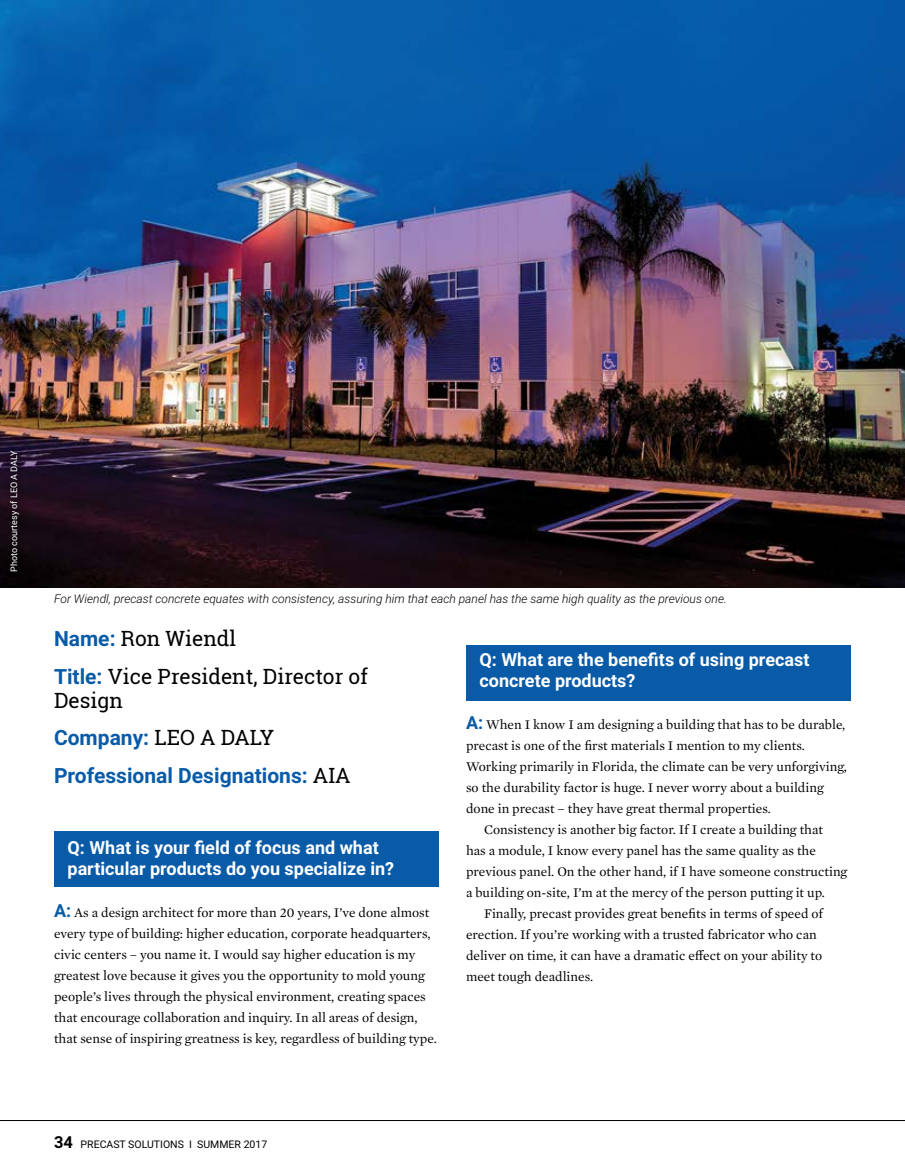
<style>
.page{position:relative;width:905px;height:1175px;background:#fff}
.page>*{position:absolute;margin:0;border:0;box-sizing:border-box;transform-origin:0 0}
.t1{font:21px/37.5px "Roboto Slab";color:#000}
.t2{font:700 21px/37.5px "Roboto";color:#095ba8}
.t3{font:700 18px/21px "Roboto";color:#fff}
.t4{font:13.5px/21px "Mercury Text G1";color:#000}
.t5{font:italic 300 12px "Roboto";color:#000}
.t6{font:10.5px "Roboto";color:#000}
.t7{font:9px "Roboto";color:#fff}
.s1{font-family:"Roboto";font-weight:700;color:#095ba8}
.s2{font-family:"Roboto Slab";font-weight:400;color:#000}
.s3{font-family:"Roboto";font-weight:700;font-size:18px;color:#095ba8}
.s4{font-weight:700;font-size:16.5px}
</style>
<div class="page">
<hr style="left:0;top:1120px;width:904px;height:1px;background:#000">
<img style="left:0;top:0;width:904px;height:587px">
<div style="left:54px;top:831px;width:385px;height:56px;background:#095ba8"></div>
<div style="left:466px;top:645px;width:384px;height:56px;background:#095ba8"></div>
<svg style="left:5px;top:446px;width:21px;height:132px;background:#170b18"></svg>
<p class="t7" style="left:8px;top:571px;width:122px;rotate:-90deg">Photo courtesy of LEO A DALY</p>
<p class="t5" style="left:54px;top:590px;width:674px">For Wiendl, precast concrete equates with consistency, assuring him that each panel has the same high quality as the previous one.</p>
<h1 class="t1" style="left:54px;top:619px;width:315px"><span class="s1">Name:</span> Ron Wiendl<br><span class="s1">Title:</span> Vice President, Director of</h1>
<h1 class="t1" style="left:54px;top:681px;width:70px">Design</h1>
<h1 class="t2" style="left:54px;top:718px;width:298px">Company: <span class="s2">LEO A DALY<br></span>Professional Designations: <span class="s2">AIA</span></h1>
<h2 class="t3" style="left:68px;top:836px;width:328px">Q: What is your field of focus and what particular products do you specialize in?</h2>
<p class="t4" style="left:54px;top:901px;width:384px"><span class="s3">A:</span> As a design architect for more than 20 years, I’ve done almost every type of building: higher education, corporate headquarters, civic centers – you name it. I would say higher education is my greatest love because it gives you the opportunity to mold young people’s lives through the physical environment, creating spaces that encourage collaboration and inquiry. In all areas of design, that sense of inspiring greatness is key, regardless of building type.</p>
<h2 class="t3" style="left:479px;top:648px;width:331px">Q: What are the benefits of using precast concrete products?</h2>
<p class="t4" style="left:466px;top:713px;width:381px"><span class="s3">A:</span> When I know I am designing a building that has to be durable,</p>
<p class="t4" style="left:466px;top:734px;width:340px">precast is one of the first materials I mention to my clients.</p>
<p class="t4" style="left:466px;top:755px;width:382px">Working primarily in Florida, the climate can be very unforgiving,</p>
<p class="t4" style="left:466px;top:776px;width:359px">so the durability factor is huge. I never worry about a building</p>
<p class="t4" style="left:466px;top:797px;width:306px">done in precast – they have great thermal properties.</p>
<p class="t4" style="left:484px;top:818px;width:340px">Consistency is another big factor. If I create a building that</p>
<p class="t4" style="left:466px;top:839px;width:351px">has a module, I know every panel has the same quality as the</p>
<p class="t4" style="left:466px;top:860px;width:383px">previous panel. On the other hand, if I have someone constructing</p>
<p class="t4" style="left:466px;top:881px;width:360px">a building on-site, I’m at the mercy of the person putting it up.</p>
<p class="t4" style="left:484px;top:902px;width:340px">Finally, precast provides great benefits in terms of speed of</p>
<p class="t4" style="left:466px;top:923px;width:352px">erection. If you’re working with a trusted fabricator who can</p>
<p class="t4" style="left:466px;top:944px;width:358px">deliver on time, it can have a dramatic effect on your ability to</p>
<p class="t4" style="left:466px;top:965px;width:129px">meet tough deadlines.</p>
<p class="t6" style="left:54px;top:1137px;width:215px"><span class="s4">34</span> PRECAST SOLUTIONS I SUMMER 2017</p>
</div>
